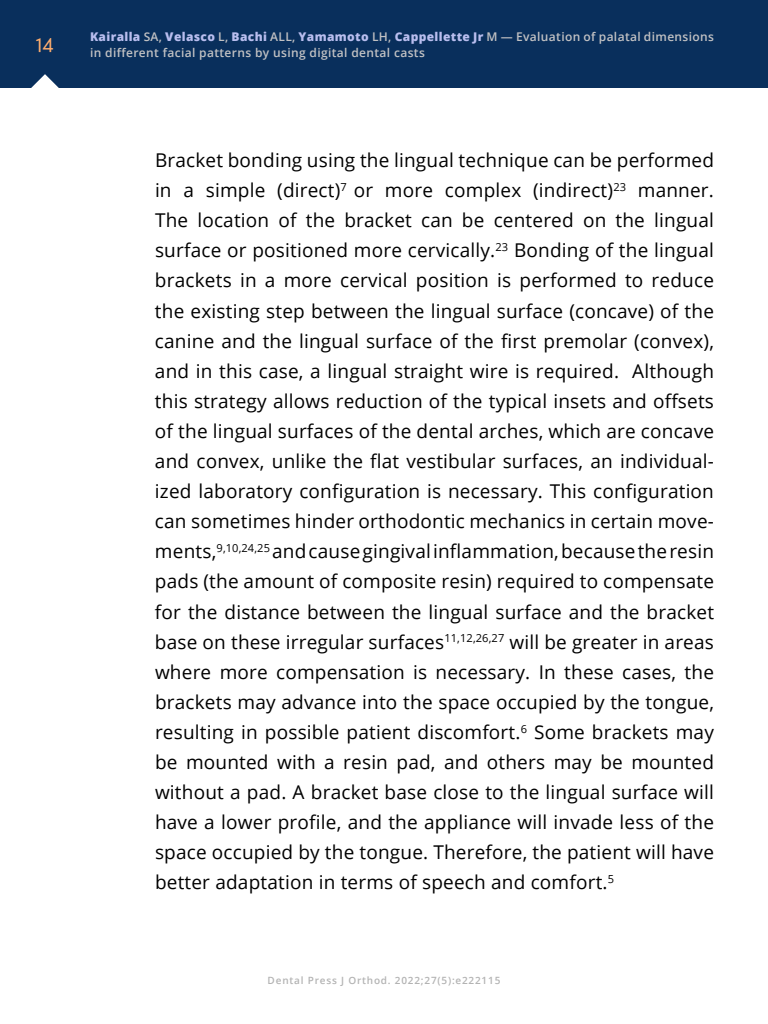
<style>
.page{position:relative;width:768px;height:1024px;background:#fff}
.page>*{position:absolute;margin:0;border:0;box-sizing:border-box;transform-origin:0 0}
.t1{font:19px/30.1px "Open Sans";letter-spacing:.01em;color:#000;text-align:justify}
.t2{font:500 18px "Semplicita Pro";color:#ffae6f}
.t3{font:600 12px/16px "Open Sans";letter-spacing:.03em;color:#c1c1c3}
.t4{font:600 10px "Open Sans";letter-spacing:.08em;color:#b3b3b3}
.s1{font-weight:800;color:#b9beef}
</style>
<div class="page">
<div style="left:0;top:0;width:768px;height:88px;background:#092f5c"></div>
<svg style="left:31px;top:74px;width:28px;height:14px"></svg>
<p class="t2" style="left:36px;top:33px;width:20px">14</p>
<p class="t3" style="left:90px;top:29px;width:626px"><span class="s1">Kairalla</span> SA, <span class="s1">Velasco</span> L, <span class="s1">Bachi</span> ALL, <span class="s1">Yamamoto</span> LH, <span class="s1">Cappellette Jr</span> M — Evaluation of palatal dimensions in different facial patterns by using digital dental casts</p>
<p class="t1" style="left:155px;top:145px;width:561px">Bracket bonding using the lingual technique can be performed in a simple (direct)<sup>7</sup> or more complex (indirect)<sup>23</sup> manner.<br>The location of the bracket can be centered on the lingual surface or positioned more cervically.<sup>23</sup> Bonding of the lingual brackets in a more cervical position is performed to reduce the existing step between the lingual surface (concave) of the canine and the lingual surface of the first premolar (convex), and in this case, a lingual straight wire is required. Although this strategy allows reduction of the typical insets and offsets of the lingual surfaces of the dental arches, which are concave and convex, unlike the flat vestibular surfaces, an individual&shy;ized laboratory configuration is necessary. This configuration can sometimes hinder orthodontic mechanics in certain move&shy;ments,<sup>9,10,24,25</sup> and cause gingival inflammation, because the resin pads (the amount of composite resin) required to compensate for the distance between the lingual surface and the bracket base on these irregular surfaces<sup>11,12,26,27</sup> will be greater in areas where more compensation is necessary. In these cases, the brackets may advance into the space occupied by the tongue, resulting in possible patient discomfort.<sup>6</sup> Some brackets may be mounted with a resin pad, and others may be mounted without a pad. A bracket base close to the lingual surface will have a lower profile, and the appliance will invade less of the space occupied by the tongue. Therefore, the patient will have better adaptation in terms of speech and comfort.<sup>5</sup></p>
<p class="t4" style="left:268px;top:974px;width:234px">Dental Press J Orthod. 2022;27(5):e222115</p>
</div>
